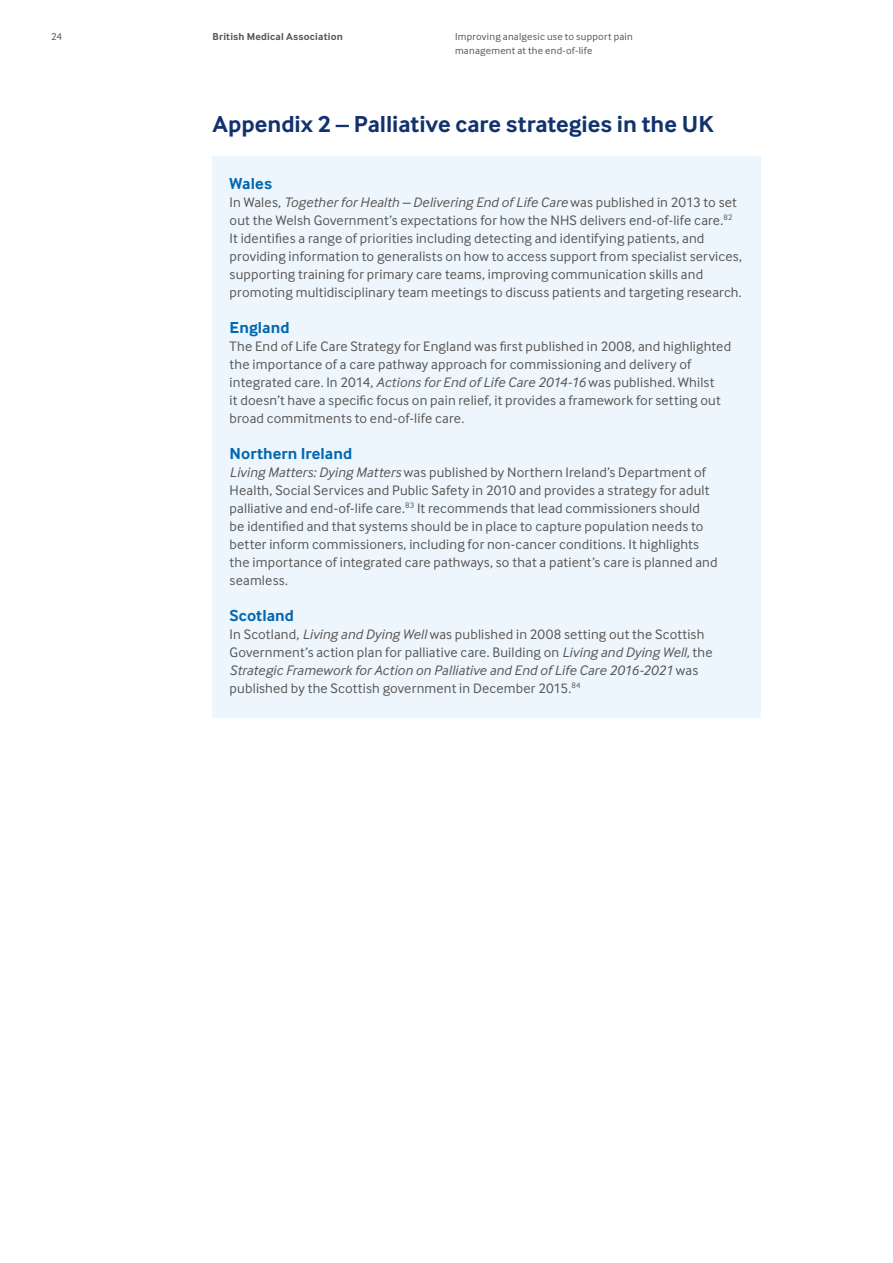
<style>
.page{position:relative;width:893px;height:1263px;background:#fff}
.page>*{position:absolute;margin:0;border:0;box-sizing:border-box;transform-origin:0 0}
.t1{font:700 24px "Inter Face";color:#12326e}
.t2{font:700 16.5px "Inter Face";letter-spacing:.005em;color:#0067b1}
.t3{font:14.25px/18px "Inter Face";letter-spacing:.01em;color:#575756}
.t4{font:10.5px/13.5px "Inter Face";letter-spacing:.025em;color:#575756}
.t5{font:700 10.5px "Inter Face";letter-spacing:.02em;color:#575756}
.s1{font-style:italic}
</style>
<div class="page">
<div style="left:213px;top:156px;width:548px;height:561px;background:#eef6fd"></div>
<p class="t4" style="left:51px;top:30px;width:13px">24</p>
<p class="t5" style="left:213px;top:30px;width:132px">British Medical Association</p>
<p class="t4" style="left:455px;top:30px;width:179px">Improving analgesic use to support pain management at the end-of-life</p>
<h1 class="t1" style="left:213px;top:110px;width:503px">Appendix 2 – Palliative care strategies in the UK</h1>
<p class="t2" style="left:230px;top:174px;width:44px">Wales</p>
<p class="t3" style="left:230px;top:193px;width:514px">In Wales, <span class="s1">Together for Health – Delivering End of Life Care</span> was published in 2013 to set out the Welsh Government’s expectations for how the NHS delivers end-of-life care.<sup>82<br></sup>It identifies a range of priorities including detecting and identifying patients, and providing information to generalists on how to access support from specialist services, supporting training for primary care teams, improving communication skills and promoting multidisciplinary team meetings to discuss patients and targeting research.</p>
<p class="t2" style="left:230px;top:318px;width:61px">England</p>
<p class="t3" style="left:230px;top:337px;width:503px">The End of Life Care Strategy for England was first published in 2008, and highlighted the importance of a care pathway approach for commissioning and delivery of integrated care. In 2014, <span class="s1">Actions for End of Life Care 2014-16</span> was published. Whilst<br>it doesn’t have a specific focus on pain relief, it provides a framework for setting out broad commitments to end-of-life care.</p>
<p class="t2" style="left:230px;top:444px;width:124px">Northern Ireland</p>
<p class="t3" style="left:230px;top:463px;width:489px"><span class="s1">Living Matters: Dying Matters</span> was published by Northern Ireland’s Department of Health, Social Services and Public Safety in 2010 and provides a strategy for adult palliative and end-of-life care.<sup>83</sup> It recommends that lead commissioners should be identified and that systems should be in place to capture population needs to better inform commissioners, including for non-cancer conditions. It highlights the importance of integrated care pathways, so that a patient’s care is planned and seamless.</p>
<p class="t2" style="left:230px;top:606px;width:66px">Scotland</p>
<p class="t3" style="left:230px;top:625px;width:485px">In Scotland, <span class="s1">Living and Dying Well</span> was published in 2008 setting out the Scottish Government’s action plan for palliative care. Building on <span class="s1">Living and Dying Well,</span> the <span class="s1">Strategic Framework for Action on Palliative and End of Life Care 2016-2021</span> was published by the Scottish government in December 2015.<sup>84</sup></p>
</div>
